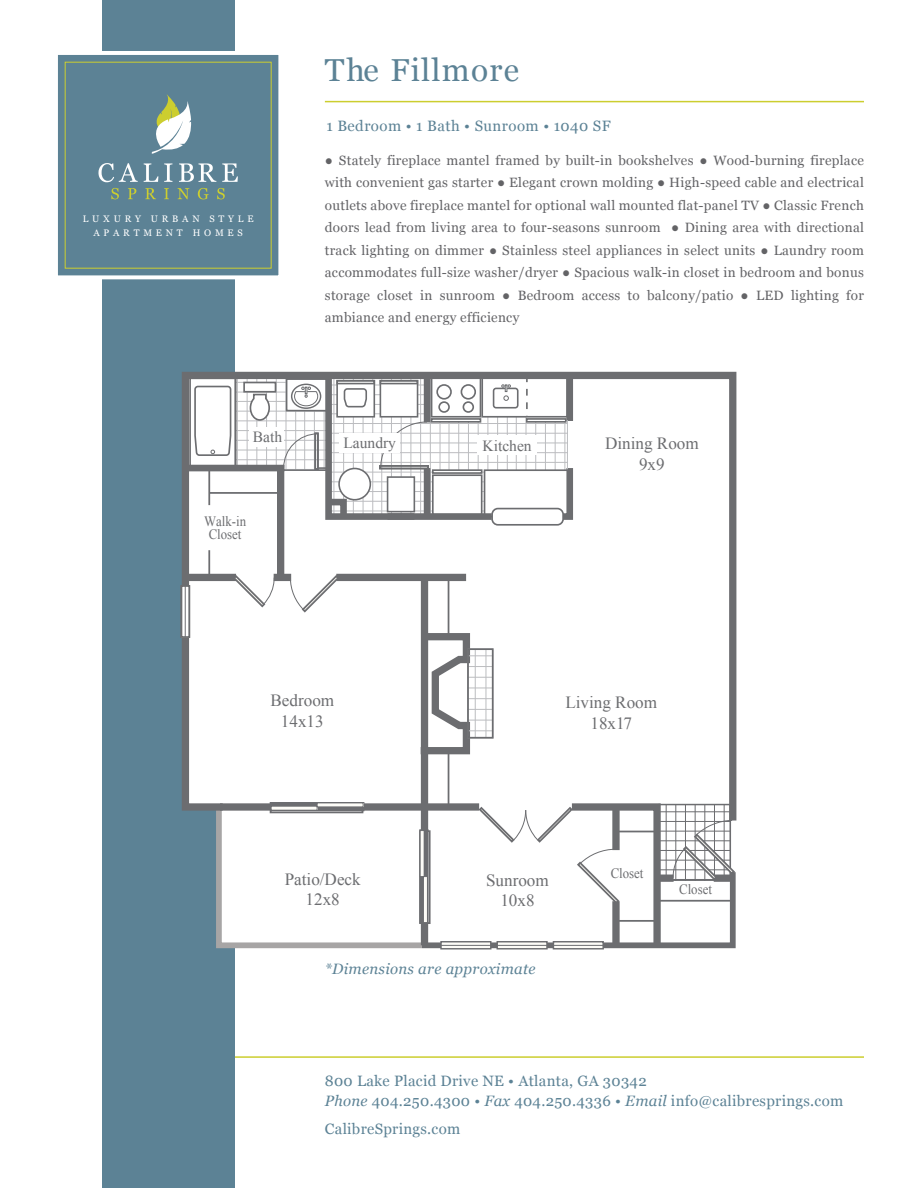
<style>
.page{position:relative;width:918px;height:1188px;background:#fff}
.page>*{position:absolute;margin:0;border:0;box-sizing:border-box;transform-origin:0 0}
.t1{font:31.65px "Georgia";letter-spacing:.04em;color:#5c8295}
.t2{font:17.1px/20.5px "Times New Roman";color:#6c6d70;text-align:center}
.t3{font:15.6px "Times New Roman";color:#6c6d70}
.t4{font:15px/19.5px "Georgia";letter-spacing:.02em;color:#5c8295}
.t5{font:italic 15px "Georgia";letter-spacing:.02em;color:#5c8295}
.t6{font:14.25px/13.5px "Times New Roman";color:#6c6d70;text-align:center;scale:.9 1}
.t7{font:13.5px/22.5px "Georgia";letter-spacing:.02em;color:#636366;text-align:justify}
.t8{font:9.45px/14.5px "Georgia";letter-spacing:.4em;color:#fff;text-align:center}
.s1{font-style:italic}
</style>
<div class="page">
<hr style="left:224px;top:1056px;width:640px;height:2px;background:#ccce2f">
<div style="left:102px;top:0;width:133px;height:1188px;background:#5c8295"></div>
<svg style="left:180px;top:371px;width:557px;height:440px"></svg>
<div style="left:185px;top:574px;width:51px;height:7px;background:#6c6d70"></div>
<div style="left:274px;top:574px;width:17px;height:7px;background:#6c6d70"></div>
<div style="left:336px;top:574px;width:130px;height:7px;background:#6c6d70"></div>
<div style="left:421px;top:578px;width:7px;height:367px;background:#6c6d70"></div>
<div style="left:277px;top:469px;width:7px;height:106px;background:#6c6d70"></div>
<hr style="left:208px;top:550px;width:2px;height:25px;background:#6c6d70">
<hr style="left:208px;top:468px;width:2px;height:37px;background:#6c6d70">
<hr style="left:209px;top:492px;width:69px;height:2px;background:#6c6d70">
<svg style="left:232px;top:574px;width:43px;height:35px"></svg>
<svg style="left:289px;top:574px;width:52px;height:40px"></svg>
<svg style="left:213px;top:800px;width:524px;height:150px"></svg>
<svg style="left:184px;top:588px;width:3px;height:47px"></svg>
<div style="left:181px;top:585px;width:9px;height:53px;border:2px solid #6c6d70"></div>
<hr style="left:185px;top:586px;width:1px;height:51px;background:#6c6d70">
<div style="left:270px;top:802px;width:93px;height:11px;border:2px solid #6c6d70"></div>
<div style="left:270px;top:802px;width:94px;height:9px;border:3px solid #6c6d70"></div>
<hr style="left:271px;top:806px;width:46px;height:4px;background:#fdfcf7">
<div style="left:271px;top:806px;width:47px;height:5px;border:1px solid #6c6d70"></div>
<div style="left:317px;top:803px;width:47px;height:4px;border:1px solid #6c6d70"></div>
<div style="left:419px;top:830px;width:12px;height:94px;border:2px solid #6c6d70"></div>
<div style="left:419px;top:829px;width:10px;height:95px;border:3px solid #6c6d70"></div>
<hr style="left:423px;top:877px;width:4px;height:46px;background:#fdfcf7">
<div style="left:423px;top:876px;width:5px;height:47px;border:1px solid #6c6d70"></div>
<hr style="left:420px;top:831px;width:4px;height:46px;background:#fdfcf7">
<div style="left:420px;top:830px;width:5px;height:47px;border:1px solid #6c6d70"></div>
<hr style="left:325px;top:101px;width:539px;height:1px;background:#ccce2f">
<div style="left:54px;top:51px;width:228px;height:228px;background:#5c8295;border:4px solid #fff"></div>
<div style="left:65px;top:62px;width:207px;height:207px;border:1px solid #ccce2f"></div>
<svg style="left:151px;top:95px;width:40px;height:59px"></svg>
<svg style="left:98px;top:163px;width:40px;height:19px"></svg>
<svg style="left:144px;top:163px;width:14px;height:19px"></svg>
<svg style="left:164px;top:163px;width:8px;height:19px"></svg>
<svg style="left:179px;top:163px;width:37px;height:19px"></svg>
<svg style="left:222px;top:163px;width:16px;height:19px"></svg>
<svg style="left:111px;top:188px;width:8px;height:11px"></svg>
<svg style="left:128px;top:188px;width:8px;height:11px"></svg>
<svg style="left:145px;top:188px;width:11px;height:11px"></svg>
<svg style="left:164px;top:188px;width:5px;height:11px"></svg>
<svg style="left:177px;top:188px;width:12px;height:11px"></svg>
<svg style="left:198px;top:188px;width:11px;height:11px"></svg>
<svg style="left:217px;top:188px;width:8px;height:11px"></svg>
<p class="t8" style="left:83px;top:211px;width:172px">LUXURY URBAN STYLE<br>APARTMENT HOMES</p>
<p class="t3" style="left:253px;top:427px;width:31px">Bath</p>
<p class="t6" style="left:204px;top:514px;width:48px">Walk-in<br>Closet</p>
<h1 class="t1" style="left:325px;top:47px;width:196px">The Fillmore</h1>
<p class="t4" style="left:326px;top:115px;width:286px">1 Bedroom • 1 Bath • Sunroom • 1040 SF</p>
<p class="t7" style="left:325px;top:148px;width:541px">● Stately fireplace mantel framed by built-in bookshelves ● Wood-burning fireplace with convenient gas starter ● Elegant crown molding ● High-speed cable and electrical outlets above fireplace mantel for optional wall mounted flat-panel TV ● Classic French doors lead from living area to four-seasons sunroom ● Dining area with directional track lighting on dimmer ● Stainless steel appliances in select units ● Laundry room accommodates full-size washer/dryer ● Spacious walk-in closet in bedroom and bonus storage closet in sunroom ● Bedroom access to balcony/patio ● LED lighting for ambiance and energy efficiency</p>
<p class="t3" style="left:343px;top:433px;width:54px">Laundry</p>
<p class="t3" style="left:483px;top:435px;width:51px">Kitchen</p>
<p class="t2" style="left:605px;top:433px;width:95px">Dining Room<br>9x9</p>
<p class="t2" style="left:271px;top:690px;width:65px">Bedroom<br>14x13</p>
<p class="t2" style="left:565px;top:692px;width:93px">Living Room<br>18x17</p>
<p class="t6" style="left:611px;top:867px;width:38px">Closet</p>
<p class="t2" style="left:285px;top:869px;width:78px">Patio/Deck<br>12x8</p>
<p class="t2" style="left:486px;top:870px;width:64px">Sunroom<br>10x8</p>
<p class="t6" style="left:679px;top:883px;width:38px">Closet</p>
<p class="t5" style="left:325px;top:958px;width:212px">*Dimensions are approximate</p>
<p class="t4" style="left:325px;top:1070px;width:520px">800 Lake Placid Drive NE • Atlanta, GA 30342<br><span class="s1">Phone</span> 404.250.4300 • <span class="s1">Fax</span> 404.250.4336 • <span class="s1">Email</span> info@calibresprings.com</p>
<p class="t4" style="left:325px;top:1118px;width:137px">CalibreSprings.com</p>
</div>
